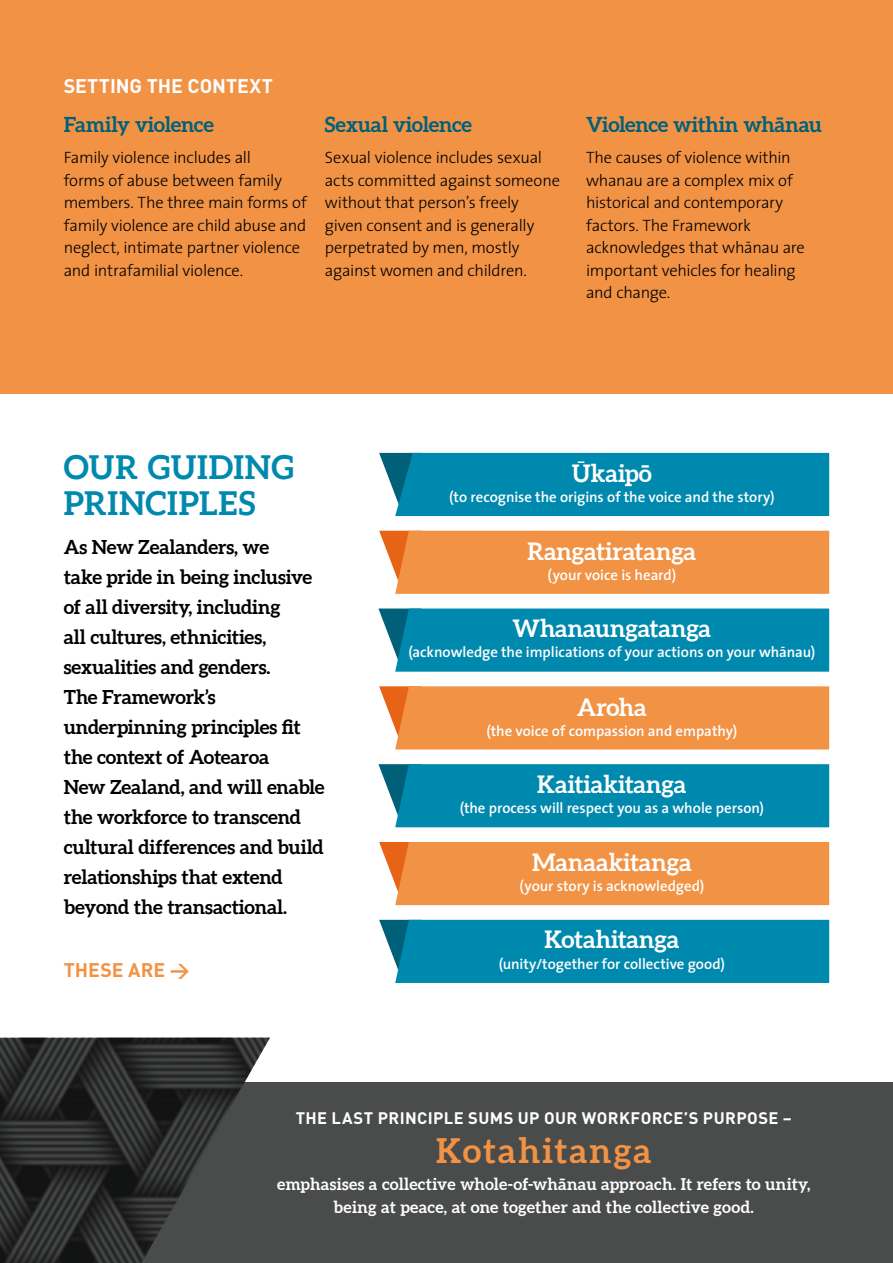
<style>
.page{position:relative;width:893px;height:1263px;background:#fff}
.page>*{position:absolute;margin:0;border:0;box-sizing:border-box;transform-origin:0 0}
.t1{font:700 34.5px "Aleo Maori";letter-spacing:.06em;color:#f19245}
.t2{font:700 33px/36px "Aleo Maori";letter-spacing:.02em;color:#0089ae}
.t3{font:700 24.3px "Aleo Maori";letter-spacing:-.005em;color:#fff}
.t4{font:700 21px "Aleo Maori";letter-spacing:-.01em;color:#006079}
.t5{font:700 19.5px/30px "Aleo Maori";letter-spacing:-.005em;color:#000}
.t6{font:700 19.5px "DIN";color:#fff}
.t7{font:700 19.5px "DIN";color:#f19245}
.t8{font:300 16.5px/22.5px "Maori Sans";letter-spacing:-.01em;color:#000}
.t9{font:700 16.5px/22.5px "Aleo Maori";letter-spacing:.015em;color:#fff;text-align:center}
.t10{font:700 16.5px "DIN";letter-spacing:.025em;color:#fff}
.t11{font:600 14.85px "Maori Sans";color:#fff}
</style>
<div class="page">
<div style="left:0;top:1082px;width:893px;height:181px;background:#4a4b4b"></div>
<img style="left:0;top:1037px;width:270px;height:226px">
<div style="left:379px;top:842px;width:450px;height:63px;background:#f19245"></div>
<div style="left:379px;top:686px;width:450px;height:63px;background:#f19245"></div>
<div style="left:379px;top:531px;width:450px;height:63px;background:#f19245"></div>
<svg style="left:378px;top:608px;width:451px;height:64px;background:#098caf"></svg>
<div style="left:378px;top:764px;width:451px;height:63px;background:#0089ae"></div>
<div style="left:379px;top:920px;width:450px;height:63px;background:#0089ae"></div>
<div style="left:0;top:0;width:893px;height:393px;background:#f19245"></div>
<div style="left:379px;top:453px;width:450px;height:63px;background:#0089ae"></div>
<p class="t6" style="left:64px;top:73px;width:211px">SETTING THE CONTEXT</p>
<p class="t4" style="left:64px;top:113px;width:152px">Family violence</p>
<p class="t8" style="left:64px;top:146px;width:245px">Family violence includes all<br>forms of abuse between family members. The three main forms of family violence are child abuse and neglect, intimate partner violence and intrafamilial violence.</p>
<p class="t4" style="left:325px;top:113px;width:149px">Sexual violence</p>
<p class="t8" style="left:325px;top:146px;width:237px">Sexual violence includes sexual acts committed against someone without that person’s freely given consent and is generally perpetrated by men, mostly against women and children.</p>
<p class="t4" style="left:586px;top:113px;width:238px">Violence within whānau</p>
<p class="t8" style="left:586px;top:146px;width:220px">The causes of violence within whanau are a complex mix of historical and contemporary factors. The Framework acknowledges that whānau are important vehicles for healing and change.</p>
<h2 class="t2" style="left:64px;top:449px;width:231px">OUR GUIDING<br>PRINCIPLES</h2>
<p class="t5" style="left:64px;top:532px;width:262px">As New Zealanders, we<br>take pride in being inclusive of all diversity, including<br>all cultures, ethnicities, sexualities and genders.<br>The Framework’s underpinning principles fit the context of Aotearoa<br>New Zealand, and will enable the workforce to transcend cultural differences and build relationships that extend beyond the transactional.</p>
<p class="t7" style="left:64px;top:957px;width:128px">THESE ARE &gt;</p>
<h3 class="t3" style="left:572px;top:459px;width:81px">Ūkaipō</h3>
<p class="t11" style="left:449px;top:485px;width:327px">(to recognise the origins of the voice and the story)</p>
<h3 class="t3" style="left:527px;top:537px;width:170px">Rangatiratanga</h3>
<p class="t11" style="left:548px;top:562px;width:130px">(your voice is heard)</p>
<h3 class="t3" style="left:512px;top:614px;width:200px">Whanaungatanga</h3>
<p class="t11" style="left:408px;top:640px;width:409px">(acknowledge the implications of your actions on your whānau)</p>
<h3 class="t3" style="left:577px;top:693px;width:72px">Aroha</h3>
<p class="t11" style="left:486px;top:719px;width:252px">(the voice of compassion and empathy)</p>
<h3 class="t3" style="left:537px;top:770px;width:151px">Kaitiakitanga</h3>
<p class="t11" style="left:460px;top:796px;width:306px">(the process will respect you as a whole person)</p>
<h3 class="t3" style="left:532px;top:848px;width:161px">Manaakitanga</h3>
<p class="t11" style="left:519px;top:874px;width:187px">(your story is acknowledged)</p>
<h3 class="t3" style="left:544px;top:926px;width:137px">Kotahitanga</h3>
<p class="t11" style="left:499px;top:951px;width:228px">(unity/together for collective good)</p>
<p class="t10" style="left:296px;top:1107px;width:498px">THE LAST PRINCIPLE SUMS UP OUR WORKFORCE’S PURPOSE –</p>
<h1 class="t1" style="left:436px;top:1131px;width:217px">Kotahitanga</h1>
<p class="t9" style="left:277px;top:1172px;width:535px">emphasises a collective whole-of-whānau approach. It refers to unity, being at peace, at one together and the collective good.</p>
</div>
